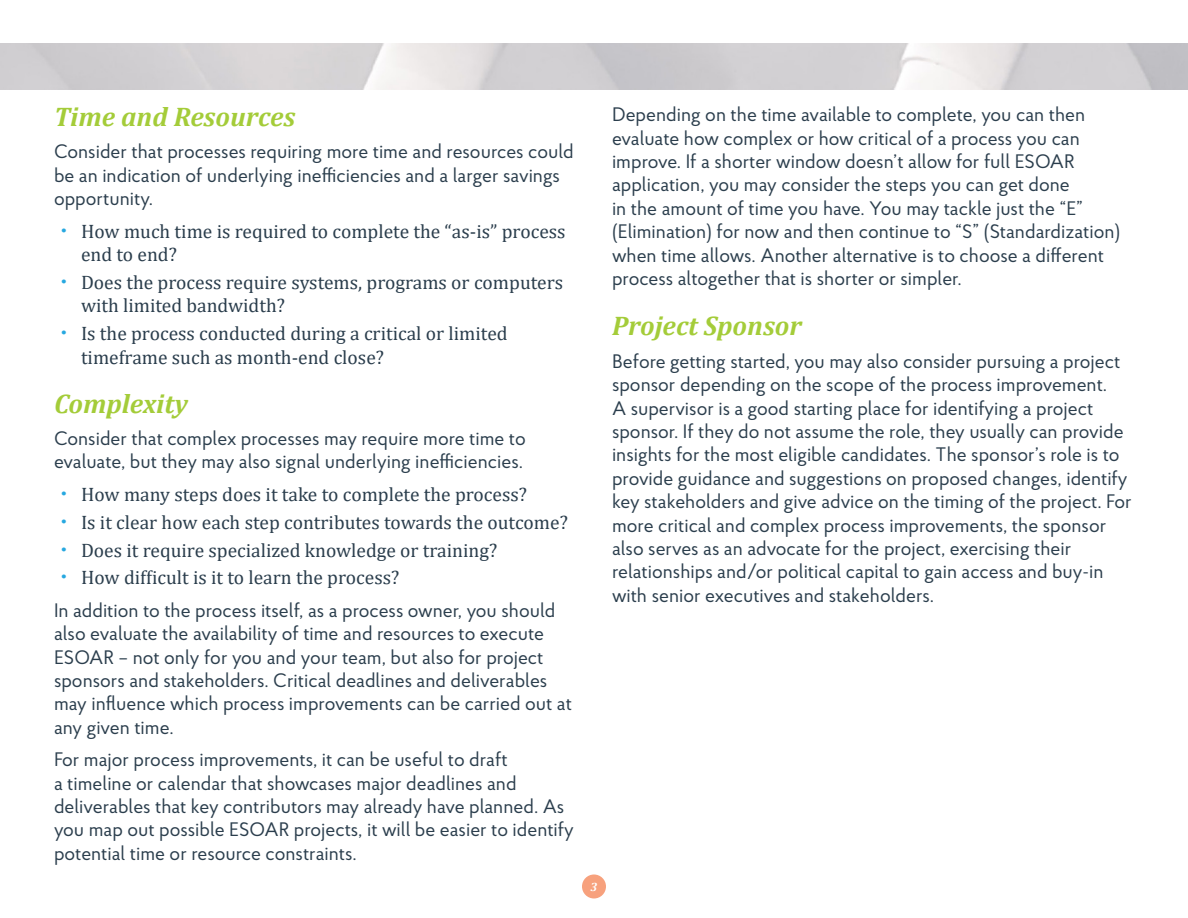
<style>
.page{position:relative;width:1188px;height:918px;background:#fff}
.page>*{position:absolute;margin:0;border:0;box-sizing:border-box;transform-origin:0 0}
.Subheading{font:italic 700 27px "Cambria";color:#a4cc39}
.t1{font:19.5px/23.4px "Proba Pro";color:#2b3e4d}
.t2{font:19.5px/23.4px "Cambria";color:#2b3e4d}
.t3{font:italic 700 12px "Cambria";color:#fff}
</style>
<div class="page">
<div style="left:582px;top:874px;width:24px;height:24px;background:#f7a17d;border-radius:50%"></div>
<p class="Subheading" style="left:54px;top:98px;width:243px">Time and Resources</p>
<p class="t1" style="left:54px;top:140px;width:521px">Consider that processes requiring more time and resources could be an indication of underlying inefficiencies and a larger savings opportunity.</p>
<p class="t2" style="left:81px;top:219px;width:486px">How much time is required to complete the “as-is” process end to end?</p>
<p class="t2" style="left:81px;top:270px;width:484px">Does the process require systems, programs or computers with limited bandwidth?</p>
<p class="t2" style="left:81px;top:322px;width:428px">Is the process conducted during a critical or limited timeframe such as month-end close?</p>
<p class="Subheading" style="left:54px;top:384px;width:136px">Complexity</p>
<p class="t1" style="left:54px;top:426px;width:473px">Consider that complex processes may require more time to evaluate, but they may also signal underlying inefficiencies.</p>
<p class="t2" style="left:81px;top:482px;width:448px">How many steps does it take to complete the process?</p>
<p class="t2" style="left:81px;top:510px;width:488px">Is it clear how each step contributes towards the outcome?</p>
<p class="t2" style="left:81px;top:538px;width:418px">Does it require specialized knowledge or training?</p>
<p class="t2" style="left:81px;top:566px;width:320px">How difficult is it to learn the process?</p>
<p class="t1" style="left:54px;top:598px;width:519px">In addition to the process itself, as a process owner, you should also evaluate the availability of time and resources to execute ESOAR – not only for you and your team, but also for project sponsors and stakeholders. Critical deadlines and deliverables may influence which process improvements can be carried out at any given time.</p>
<p class="t1" style="left:54px;top:748px;width:521px">For major process improvements, it can be useful to draft<br>a timeline or calendar that showcases major deadlines and deliverables that key contributors may already have planned. As you map out possible ESOAR projects, it will be easier to identify potential time or resource constraints.</p>
<p class="t1" style="left:612px;top:102px;width:510px">Depending on the time available to complete, you can then evaluate how complex or how critical of a process you can improve. If a shorter window doesn’t allow for full ESOAR application, you may consider the steps you can get done<br>in the amount of time you have. You may tackle just the “E” (Elimination) for now and then continue to “S” (Standardization) when time allows. Another alternative is to choose a different process altogether that is shorter or simpler.</p>
<p class="Subheading" style="left:612px;top:307px;width:191px">Project Sponsor</p>
<p class="t1" style="left:612px;top:349px;width:521px">Before getting started, you may also consider pursuing a project sponsor depending on the scope of the process improvement.<br>A supervisor is a good starting place for identifying a project sponsor. If they do not assume the role, they usually can provide insights for the most eligible candidates. The sponsor’s role is to provide guidance and suggestions on proposed changes, identify key stakeholders and give advice on the timing of the project. For more critical and complex process improvements, the sponsor also serves as an advocate for the project, exercising their relationships and/or political capital to gain access and buy-in with senior executives and stakeholders.</p>
<p class="t3" style="left:591px;top:878px;width:8px">3</p>
</div>
